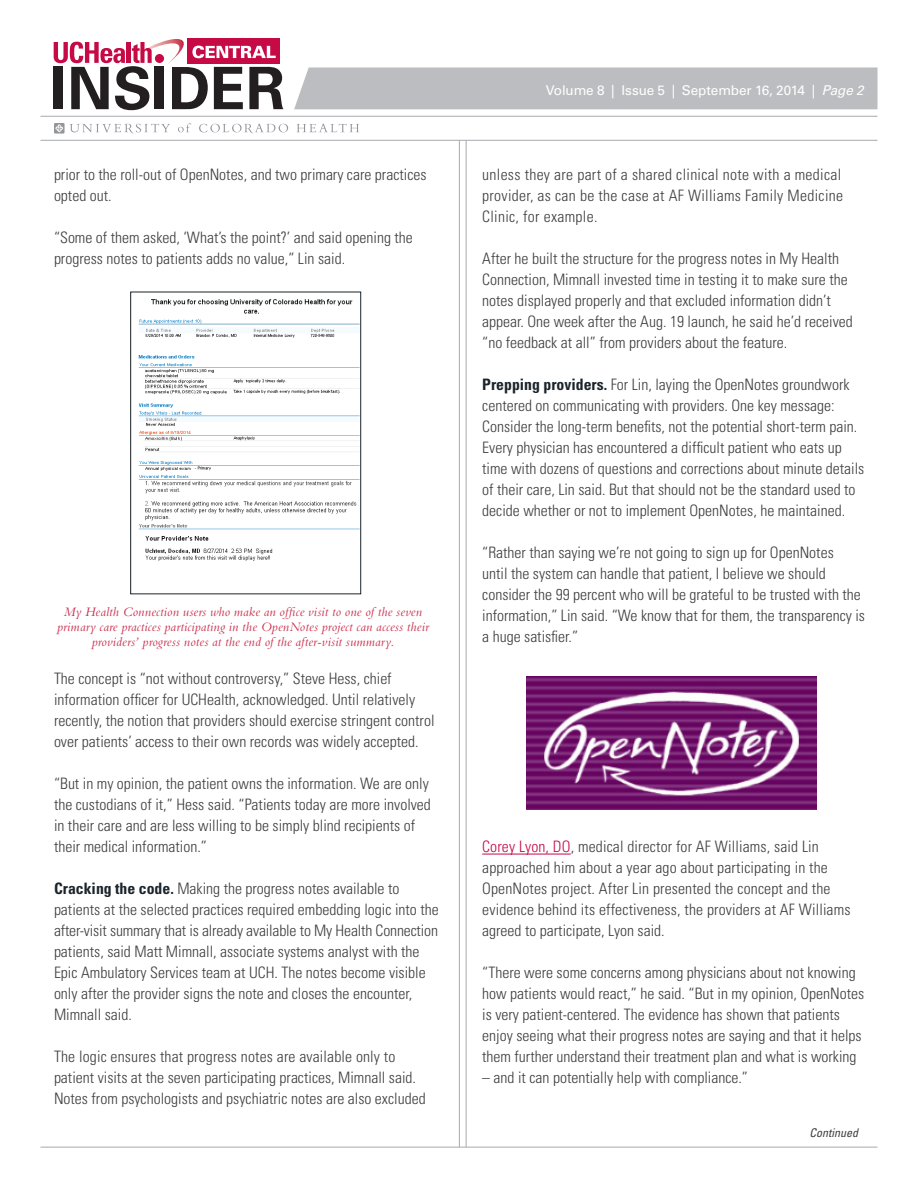
<style>
.page{position:relative;width:918px;height:1188px;background:#fff}
.page>*{position:absolute;margin:0;border:0;box-sizing:border-box;transform-origin:0 0}
.t1{font:300 condensed 15.75px/21px "Univers LT";color:#3e3e3f}
.t2{font:300 condensed 15.75px/21px "Univers LT";letter-spacing:.02em;color:#3e3e3f}
.bullets{font:italic 13.5px/15px "Bembo";letter-spacing:.015em;color:#ca3150;text-align:center}
.bullets-2{font:13.5px "Univers LT";letter-spacing:-.01em;color:#fff}
.t3{font:italic condensed 12px "Univers";color:#3e3e3f}
.s1{font-weight:700;color:#1b242b}
.s2{font-family:"Univers"}
.s3{font-family:"Univers";font-style:italic}
.s4{color:#c60a45}
</style>
<div class="page">
<hr style="left:40px;top:1147px;width:838px;height:1px;background:#a8a9ad">
<hr style="left:40px;top:116px;width:838px;height:1px;background:#a8a9ad">
<hr style="left:40px;top:140px;width:838px;height:1px;background:#a8a9ad">
<div style="left:294px;top:68px;width:584px;height:41px;background:#bcbdc0"></div>
<svg style="left:178px;top:123px;width:13px;height:9px"></svg>
<svg style="left:297px;top:124px;width:62px;height:8px"></svg>
<svg style="left:199px;top:124px;width:89px;height:9px"></svg>
<svg style="left:54px;top:123px;width:116px;height:11px"></svg>
<svg style="left:54px;top:39px;width:229px;height:71px"></svg>
<hr style="left:482px;top:854px;width:89px;height:1px;background:#c60a45">
<hr style="left:466px;top:140px;width:1px;height:1007px;background:#a8a9ad">
<hr style="left:459px;top:140px;width:1px;height:1007px;background:#a8a9ad">
<img style="left:138px;top:299px;width:221px;height:262px">
<div style="left:130px;top:292px;width:231px;height:302px;border:1px solid #1b242b"></div>
<img style="left:526px;top:676px;width:291px;height:134px">
<p class="t1" style="left:54px;top:164px;width:374px">prior to the roll-out of OpenNotes, and two primary care practices opted out.</p>
<p class="t1" style="left:54px;top:227px;width:360px">“Some of them asked, ‘What’s the point?’ and said opening the progress notes to patients adds no value,” Lin said.</p>
<p class="bullets" style="left:57px;top:604px;width:373px">My Health Connection users who make an office visit to one of the seven primary care practices participating in the OpenNotes project can access their providers’ progress notes at the end of the after-visit summary.</p>
<p class="t1" style="left:54px;top:668px;width:382px">The concept is “not without controversy,” Steve Hess, chief information officer for UCHealth, acknowledged. Until relatively recently, the notion that providers should exercise stringent control over patients’ access to their own records was widely accepted.</p>
<p class="t1" style="left:54px;top:773px;width:378px">“But in my opinion, the patient owns the information. We are only the custodians of it,” Hess said. “Patients today are more involved in their care and are less willing to be simply blind recipients of their medical information.”</p>
<p class="t1" style="left:54px;top:878px;width:386px"><span class="s1">Cracking the code.</span> Making the progress notes available to patients at the selected practices required embedding logic into the after-visit summary that is already available to My Health Connection patients, said Matt Mimnall, associate systems analyst with the Epic Ambulatory Services team at UCH. The notes become visible only after the provider signs the note and closes the encounter, Mimnall said.</p>
<p class="t1" style="left:54px;top:1046px;width:373px">The logic ensures that progress notes are available only to patient visits at the seven participating practices, Mimnall said.<br>Notes from psychologists and psychiatric notes are also excluded</p>
<p class="bullets-2" style="left:546px;top:82px;width:319px">Volume 8 | Issue 5 | September 16, 2014 <span class="s2">|</span> <span class="s3">Page 2</span></p>
<p class="t2" style="left:482px;top:164px;width:361px">unless they are part of a shared clinical note with a medical</p>
<p class="t2" style="left:482px;top:185px;width:362px">provider, as can be the case at AF Williams Family Medicine<br>Clinic, for example.</p>
<p class="t1" style="left:482px;top:248px;width:372px">After he built the structure for the progress notes in My Health Connection, Mimnall invested time in testing it to make sure the notes displayed properly and that excluded information didn’t appear. One week after the Aug. 19 launch, he said he’d received “no feedback at all” from providers about the feature.</p>
<p class="t1" style="left:482px;top:374px;width:384px"><span class="s1">Prepping providers.</span> For Lin, laying the OpenNotes groundwork centered on communicating with providers. One key message:<br>Consider the long-term benefits, not the potential short-term pain.<br>Every physician has encountered a difficult patient who eats up time with dozens of questions and corrections about minute details of their care, Lin said. But that should not be the standard used to decide whether or not to implement OpenNotes, he maintained.</p>
<p class="t1" style="left:482px;top:542px;width:384px">“Rather than saying we’re not going to sign up for OpenNotes<br>until the system can handle that patient, I believe we should consider the 99 percent who will be grateful to be trusted with the information,” Lin said. “We know that for them, the transparency is a huge satisfier.”</p>
<p class="t1" style="left:482px;top:836px;width:370px"><span class="s4">Corey Lyon, DO</span>, medical director for AF Williams, said Lin approached him about a year ago about participating in the OpenNotes project. After Lin presented the concept and the evidence behind its effectiveness, the providers at AF Williams agreed to participate, Lyon said.</p>
<p class="t1" style="left:482px;top:962px;width:384px">“There were some concerns among physicians about not knowing how patients would react,” he said. “But in my opinion, OpenNotes is very patient-centered. The evidence has shown that patients enjoy seeing what their progress notes are saying and that it helps them further understand their treatment plan and what is working</p>
<p class="t1" style="left:482px;top:1067px;width:267px">– and it can potentially help with compliance.”</p>
<p class="t3" style="left:810px;top:1125px;width:50px">Continued</p>
</div>
